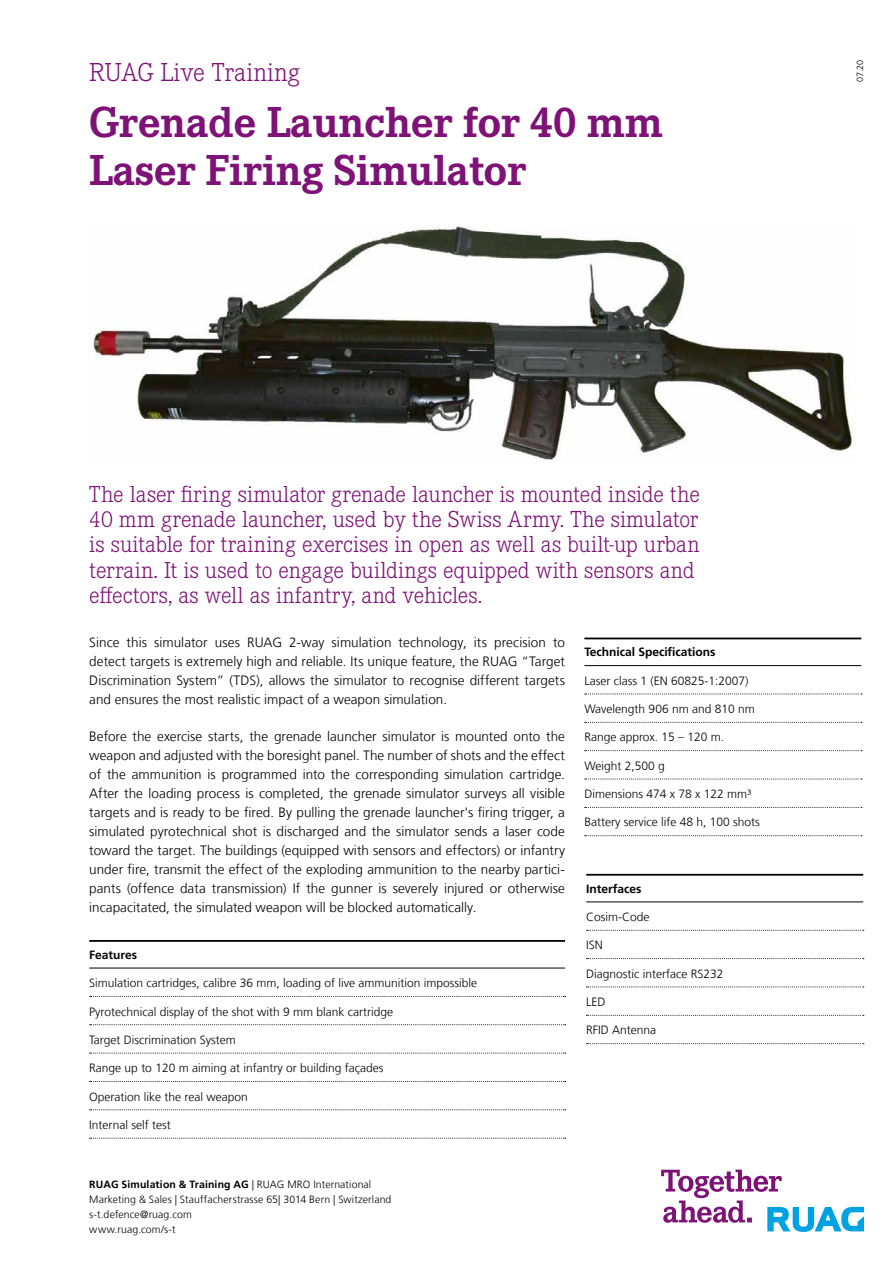
<style>
.page{position:relative;width:893px;height:1263px;background:#fff}
.page>*{position:absolute;margin:0;border:0;box-sizing:border-box;transform-origin:0 0}
.t1{font:700 45px/48px "Corporate E";letter-spacing:-.01em;color:#7e1277}
.t2{font:300 27px "Corporate E";color:#7e1277}
.t3{font:300 24px/25.2px "Corporate E";color:#7e1277}
.t4{font:300 13.5px/18.9px "Frutiger LT Com";color:#000;text-align:justify}
.t5{font:300 12px "Frutiger LT Com";color:#000}
.t6{font:700 12px "Frutiger LT Com";color:#000}
.t7{font:300 10.5px/15px "Frutiger LT Com";letter-spacing:.01em;color:#000}
.t8{font:300 9px "Frutiger LT Com";color:#000}
.s1{font-weight:700}
</style>
<div class="page">
<img style="left:93px;top:226px;width:761px;height:235px">
<svg style="left:661px;top:1169px;width:203px;height:63px"></svg>
<hr style="left:586px;top:874px;width:277px;height:2px;background:#000">
<hr style="left:586px;top:901px;width:277px;height:1px;background:#000">
<svg style="left:587px;top:930px;width:277px;height:1px"></svg>
<svg style="left:587px;top:958px;width:277px;height:1px"></svg>
<svg style="left:587px;top:987px;width:277px;height:1px"></svg>
<svg style="left:587px;top:1015px;width:277px;height:1px"></svg>
<svg style="left:587px;top:1043px;width:277px;height:1px"></svg>
<hr style="left:89px;top:940px;width:476px;height:2px;background:#000">
<hr style="left:89px;top:968px;width:476px;height:1px;background:#000">
<svg style="left:90px;top:996px;width:476px;height:1px"></svg>
<svg style="left:90px;top:1024px;width:476px;height:1px"></svg>
<svg style="left:90px;top:1053px;width:476px;height:1px"></svg>
<svg style="left:90px;top:1081px;width:476px;height:1px"></svg>
<svg style="left:90px;top:1109px;width:476px;height:1px"></svg>
<svg style="left:90px;top:1138px;width:476px;height:1px"></svg>
<hr style="left:584px;top:637px;width:277px;height:2px;background:#000">
<hr style="left:584px;top:665px;width:277px;height:1px;background:#000">
<svg style="left:585px;top:694px;width:277px;height:1px"></svg>
<svg style="left:585px;top:722px;width:277px;height:1px"></svg>
<svg style="left:585px;top:750px;width:277px;height:1px"></svg>
<svg style="left:585px;top:779px;width:277px;height:1px"></svg>
<svg style="left:585px;top:807px;width:277px;height:1px"></svg>
<svg style="left:585px;top:835px;width:277px;height:1px"></svg>
<h2 class="t2" style="left:89px;top:55px;width:212px">RUAG Live Training</h2>
<p class="t8" style="left:855px;top:82px;width:24px;rotate:-90deg">07.20</p>
<h1 class="t1" style="left:89px;top:97px;width:575px">Grenade Launcher for 40 mm<br>Laser Firing Simulator</h1>
<p class="t3" style="left:89px;top:481px;width:612px">The laser firing simulator grenade launcher is mounted inside the 40 mm grenade launcher, used by the Swiss Army. The simulator is suitable for training exercises in open as well as built-up urban terrain. It is used to engage buildings equipped with sensors and effectors, as well as infantry, and vehicles.</p>
<p class="t4" style="left:89px;top:633px;width:477px">Since this simulator uses RUAG 2-way simulation technology, its precision to detect targets is extremely high and reliable. Its unique feature, the RUAG “Target Discrimination System” (TDS), allows the simulator to recognise different targets and ensures the most realistic impact of a weapon simulation.</p>
<p class="t4" style="left:89px;top:727px;width:477px">Before the exercise starts, the grenade launcher simulator is mounted onto the weapon and adjusted with the boresight panel. The number of shots and the effect of the ammunition is programmed into the corresponding simulation cartridge.<br>After the loading process is completed, the grenade simulator surveys all visible targets and is ready to be fired. By pulling the grenade launcher's firing trigger, a simulated pyrotechnical shot is discharged and the simulator sends a laser code toward the target. The buildings (equipped with sensors and effectors) or infantry under fire, transmit the effect of the exploding ammunition to the nearby partici&shy;pants (offence data transmission) If the gunner is severely injured or otherwise incapacitated, the simulated weapon will be blocked automatically.</p>
<p class="t6" style="left:89px;top:948px;width:49px">Features</p>
<p class="t5" style="left:89px;top:976px;width:389px">Simulation cartridges, calibre 36 mm, loading of live ammunition impossible</p>
<p class="t5" style="left:89px;top:1004px;width:305px">Pyrotechnical display of the shot with 9 mm blank cartridge</p>
<p class="t5" style="left:89px;top:1033px;width:148px">Target Discrimination System</p>
<p class="t5" style="left:89px;top:1061px;width:296px">Range up to 120 m aiming at infantry or building façades</p>
<p class="t5" style="left:89px;top:1089px;width:160px">Operation like the real weapon</p>
<p class="t5" style="left:89px;top:1118px;width:83px">Internal self test</p>
<p class="t6" style="left:584px;top:645px;width:133px">Technical Specifications</p>
<p class="t5" style="left:584px;top:674px;width:166px">Laser class 1 (EN 60825-1:2007)</p>
<p class="t5" style="left:584px;top:702px;width:172px">Wavelength 906 nm and 810 nm</p>
<p class="t5" style="left:584px;top:730px;width:141px">Range approx. 15 – 120 m.</p>
<p class="t5" style="left:584px;top:759px;width:82px">Weight 2,500 g</p>
<p class="t5" style="left:584px;top:787px;width:169px">Dimensions 474 x 78 x 122 mm³</p>
<p class="t5" style="left:584px;top:815px;width:177px">Battery service life 48 h, 100 shots</p>
<p class="t6" style="left:586px;top:881px;width:57px">Interfaces</p>
<p class="t5" style="left:586px;top:910px;width:65px">Cosim-Code</p>
<p class="t5" style="left:586px;top:938px;width:18px">ISN</p>
<p class="t5" style="left:586px;top:966px;width:139px">Diagnostic interface RS232</p>
<p class="t5" style="left:586px;top:995px;width:21px">LED</p>
<p class="t5" style="left:586px;top:1023px;width:72px">RFID Antenna</p>
<p class="t7" style="left:89px;top:1177px;width:304px"><span class="s1">RUAG Simulation &amp; Training AG</span> | RUAG MRO International Marketing &amp; Sales | Stauffacherstrasse 65| 3014 Bern | Switzerland s-t.defence@ruag.com<br>www.ruag.com/s-t</p>
</div>
